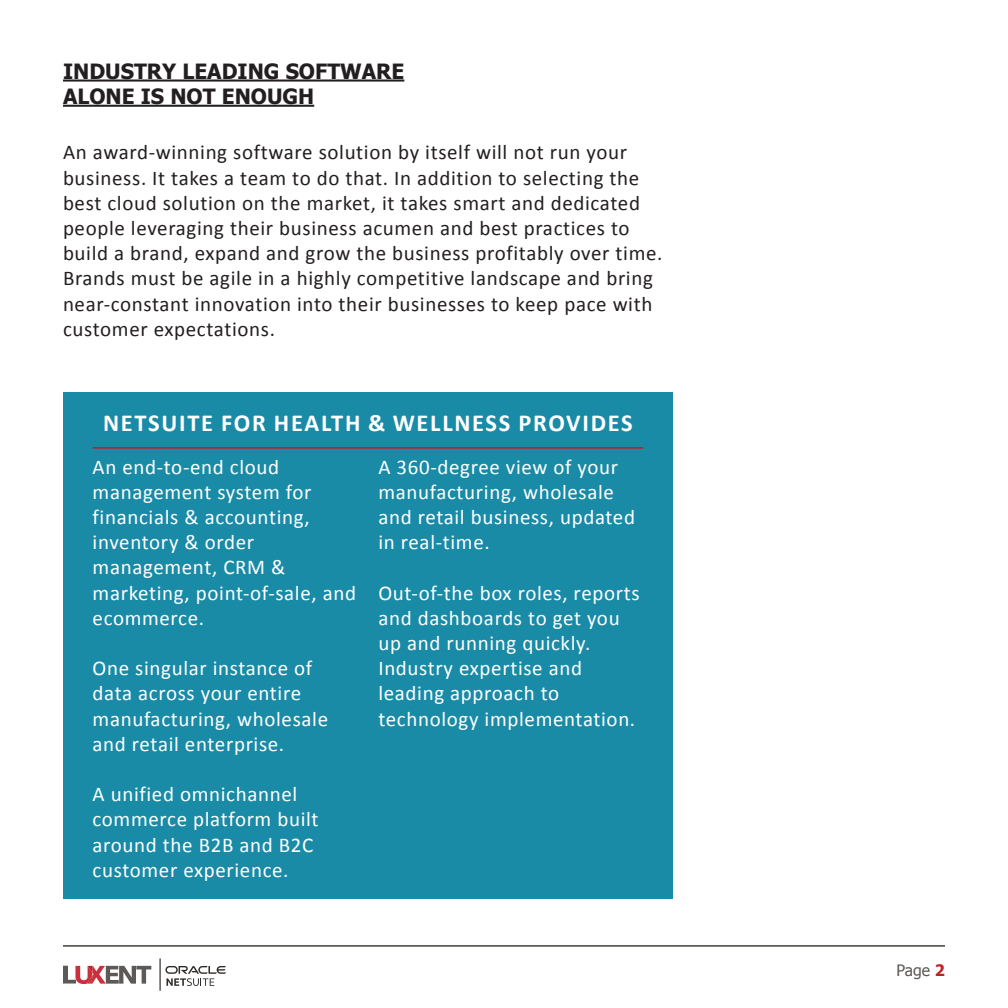
<style>
.page{position:relative;width:1008px;height:1008px;background:#fff}
.page>*{position:absolute;margin:0;border:0;box-sizing:border-box;transform-origin:0 0}
.t1{font:700 24.5px "Calibri";letter-spacing:.07em;color:#fff}
.t2{font:21px/25.2px "Calibri";letter-spacing:.03em;color:#fff}
.t3{font:21px/25.2px "Calibri";letter-spacing:.03em;color:#231f20}
.t4{font:700 21px/25.2px "Tahoma";color:#231f20}
.t5{font:15.75px "Tahoma";color:#5c5956}
.s1{font-weight:700;color:#bc2126}
</style>
<div class="page">
<hr style="left:63px;top:945px;width:882px;height:2px;background:#5c5956">
<hr style="left:160px;top:958px;width:1px;height:33px;background:#040503">
<svg style="left:165px;top:966px;width:61px;height:20px"></svg>
<svg style="left:63px;top:966px;width:88px;height:18px"></svg>
<hr style="left:63px;top:80px;width:341px;height:2px;background:#231f20">
<hr style="left:63px;top:105px;width:251px;height:2px;background:#231f20">
<div style="left:63px;top:392px;width:610px;height:507px;background:#1a8ba7"></div>
<hr style="left:93px;top:447px;width:550px;height:2px;background:#bc2327">
<p class="t4" style="left:63px;top:58px;width:343px">INDUSTRY LEADING SOFTWARE<br>ALONE IS NOT ENOUGH</p>
<p class="t3" style="left:63px;top:139px;width:601px">An award-winning software solution by itself will not run your business. It takes a team to do that. In addition to selecting the best cloud solution on the market, it takes smart and dedicated people leveraging their business acumen and best practices to build a brand, expand and grow the business profitably over time.<br>Brands must be agile in a highly competitive landscape and bring near-constant innovation into their businesses to keep pace with customer expectations.</p>
<p class="t1" style="left:103px;top:406px;width:531px">NETSUITE FOR HEALTH &amp; WELLNESS PROVIDES</p>
<p class="t2" style="left:93px;top:454px;width:265px">An end-to-end cloud management system for financials &amp; accounting, inventory &amp; order management, CRM &amp; marketing, point-of-sale, and ecommerce.</p>
<p class="t2" style="left:93px;top:655px;width:237px">One singular instance of data across your entire manufacturing, wholesale and retail enterprise.</p>
<p class="t2" style="left:93px;top:781px;width:228px">A unified omnichannel commerce platform built around the B2B and B2C customer experience.</p>
<p class="t2" style="left:378px;top:454px;width:258px">A 360-degree view of your manufacturing, wholesale and retail business, updated in real-time.</p>
<p class="t2" style="left:378px;top:580px;width:263px">Out-of-the box roles, reports and dashboards to get you up and running quickly.<br>Industry expertise and leading approach to technology implementation.</p>
<p class="t5" style="left:896px;top:959px;width:50px">Page <span class="s1">2</span></p>
</div>
